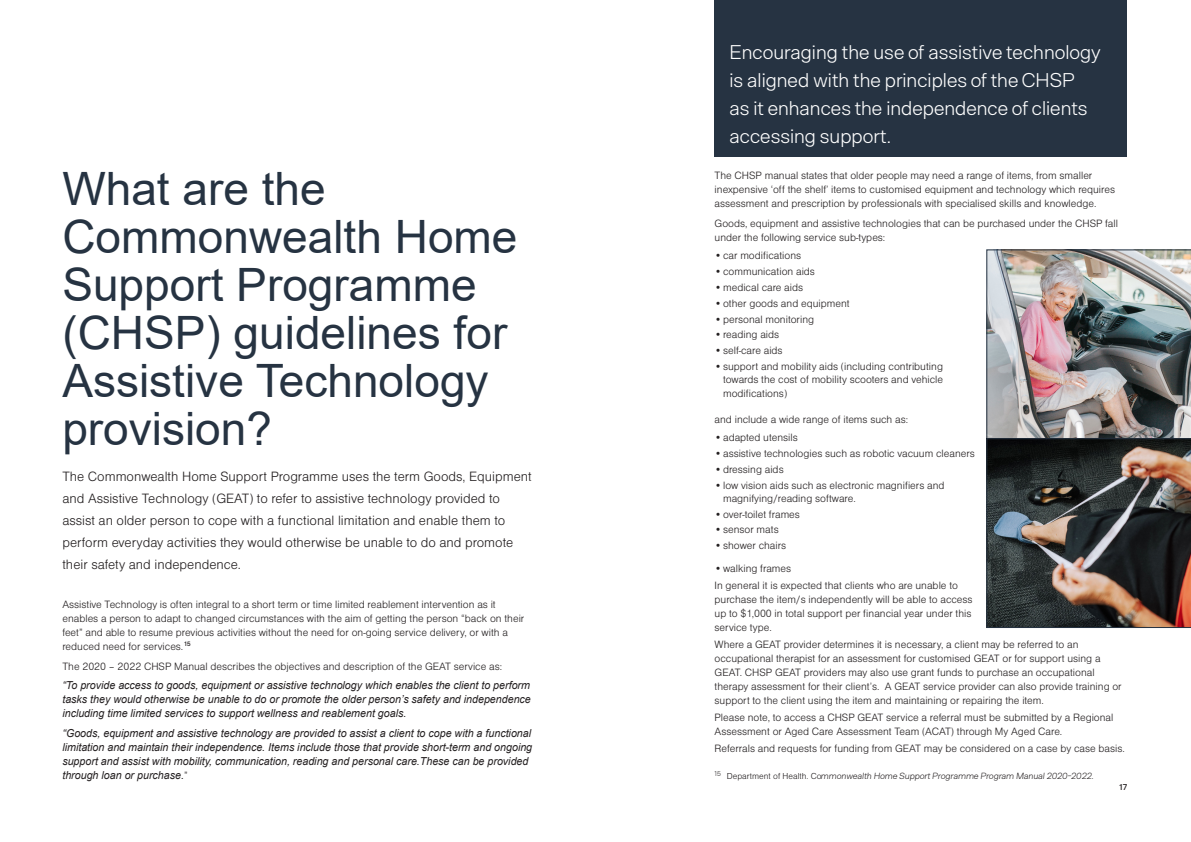
<style>
.page{position:relative;width:1191px;height:842px;background:#fff}
.page>*{position:absolute;margin:0;border:0;box-sizing:border-box;transform-origin:0 0}
.Page_Header_-_Blue{font:46px/48px "Arial";color:#263342}
.Pull_Quote_Text{font:300 20px/28px "Arbeit";color:#fff}
.Page_Header_Subtext{font:14px/22px "Nimbus Sans DOT Ligh";color:#231f20}
.t1{font:11px/14px "Nimbus Sans DOT Ligh";color:#231f20}
.t2{font:italic 11px/14px "Arial";color:#231f20;text-align:justify}
.t3{font:italic 300 9px "Arbeit";color:#231f20}
.t4{font:600 8.5px "Arbeit";color:#231f20}
.s1{font-family:"Nimbus Sans DOT Ligh";font-style:normal}
.s2{font-family:"Nimbus Sans DOT Ligh";font-weight:400;font-style:normal}
</style>
<div class="page">
<div style="left:714px;top:0;width:413px;height:157px;background:#263342"></div>
<img style="left:986px;top:249px;width:205px;height:379px">
<p class="Page_Header_-_Blue" style="left:62px;top:165px;width:456px">What are the<br>Commonwealth Home<br>Support Programme (CHSP) guidelines for<br>Assistive Technology provision?</p>
<p class="Page_Header_Subtext" style="left:62px;top:466px;width:471px">The Commonwealth Home Support Programme uses the term Goods, Equipment and Assistive Technology (GEAT) to refer to assistive technology provided to assist an older person to cope with a functional limitation and enable them to perform everyday activities they would otherwise be unable to do and promote their safety and independence.</p>
<p class="t1" style="left:62px;top:597px;width:463px">Assistive Technology is often integral to a short term or time limited reablement intervention as it enables a person to adapt to changed circumstances with the aim of getting the person “back on their feet” and able to resume previous activities without the need for on-going service delivery, or with a reduced need for services. <sup>15</sup></p>
<p class="t1" style="left:62px;top:659px;width:441px">The 2020 – 2022 CHSP Manual describes the objectives and description of the GEAT service as:</p>
<p class="t2" style="left:62px;top:679px;width:470px">“To provide access to goods, equipment or assistive technology which enables the client to perform tasks they would otherwise be unable to do or promote the older person’s safety and independence including time limited services to support wellness and reablement goals.</p>
<p class="t2" style="left:62px;top:726px;width:471px;text-align:left">“Goods, equipment and assistive technology are provided to assist a client to cope with a functional limitation and maintain their independence. Items include those that provide short-term and ongoing support and assist with mobility, communication, reading and personal care.These can be provided through loan or purchase.<span class="s1">”</span></p>
<p class="Pull_Quote_Text" style="left:729px;top:39px;width:373px">Encouraging the use of assistive technology is aligned with the principles of the CHSP<br>as it enhances the independence of clients accessing support.</p>
<p class="t1" style="left:714px;top:168px;width:402px">The CHSP manual states that older people may need a range of items, from smaller inexpensive ‘off the shelf’ items to customised equipment and technology which requires assessment and prescription by professionals with specialised skills and knowledge.</p>
<p class="t1" style="left:714px;top:216px;width:405px">Goods, equipment and assistive technologies that can be purchased under the CHSP fall under the following service sub-types:</p>
<p class="t1" style="left:714px;top:249px;width:88px">•car modifications</p>
<p class="t1" style="left:714px;top:265px;width:102px">•communication aids</p>
<p class="t1" style="left:714px;top:280px;width:90px">•medical care aids</p>
<p class="t1" style="left:714px;top:296px;width:137px">•other goods and equipment</p>
<p class="t1" style="left:714px;top:312px;width:101px">•personal monitoring</p>
<p class="t1" style="left:714px;top:328px;width:66px">•reading aids</p>
<p class="t1" style="left:714px;top:344px;width:70px">•self-care aids</p>
<p class="t1" style="left:714px;top:360px;width:230px;line-height:13px;text-align:right">•support and mobility aids (including contributing towards the cost of mobility scooters and vehicle</p>
<p class="t1" style="left:723px;top:387px;width:66px">modifications)</p>
<p class="t1" style="left:714px;top:412px;width:195px">and include a wide range of items such as:</p>
<p class="t1" style="left:714px;top:431px;width:85px">•adapted utensils</p>
<p class="t1" style="left:714px;top:446px;width:262px">•assistive technologies such as robotic vacuum cleaners</p>
<p class="t1" style="left:714px;top:462px;width:71px">•dressing aids</p>
<p class="t1" style="left:723px;top:479px;width:223px;line-height:13px;text-indent:-9px">•low vision aids such as electronic magnifiers and magnifying/reading software.</p>
<p class="t1" style="left:714px;top:507px;width:87px">•over-toilet frames</p>
<p class="t1" style="left:714px;top:523px;width:66px">•sensor mats</p>
<p class="t1" style="left:714px;top:539px;width:73px">•shower chairs</p>
<p class="t1" style="left:714px;top:562px;width:78px">•walking frames</p>
<p class="t1" style="left:714px;top:578px;width:259px">In general it is expected that clients who are unable to purchase the item/s independently will be able to access up to $1,000 in total support per financial year under this service type.</p>
<p class="t1" style="left:714px;top:637px;width:409px">Where a GEAT provider determines it is necessary, a client may be referred to an occupational therapist for an assessment for customised GEAT or for support using a GEAT. CHSP GEAT providers may also use grant funds to purchase an occupational therapy assessment for their client’s. A GEAT service provider can also provide training or support to the client using the item and maintaining or repairing the item.</p>
<p class="t1" style="left:714px;top:710px;width:400px">Please note, to access a CHSP GEAT service a referral must be submitted by a Regional<br>Assessment or Aged Care Assessment Team (ACAT) through My Aged Care.</p>
<p class="t1" style="left:714px;top:741px;width:411px">Referrals and requests for funding from GEAT may be considered on a case by case basis.</p>
<p class="t3" style="left:714px;top:771px;width:381px"><sup>15</sup> <span class="s2">Department of Health. Co</span>mmonwealth Home Support Programme Program Manual 2020-2022.</p>
<p class="t4" style="left:1119px;top:782px;width:9px">17</p>
</div>
